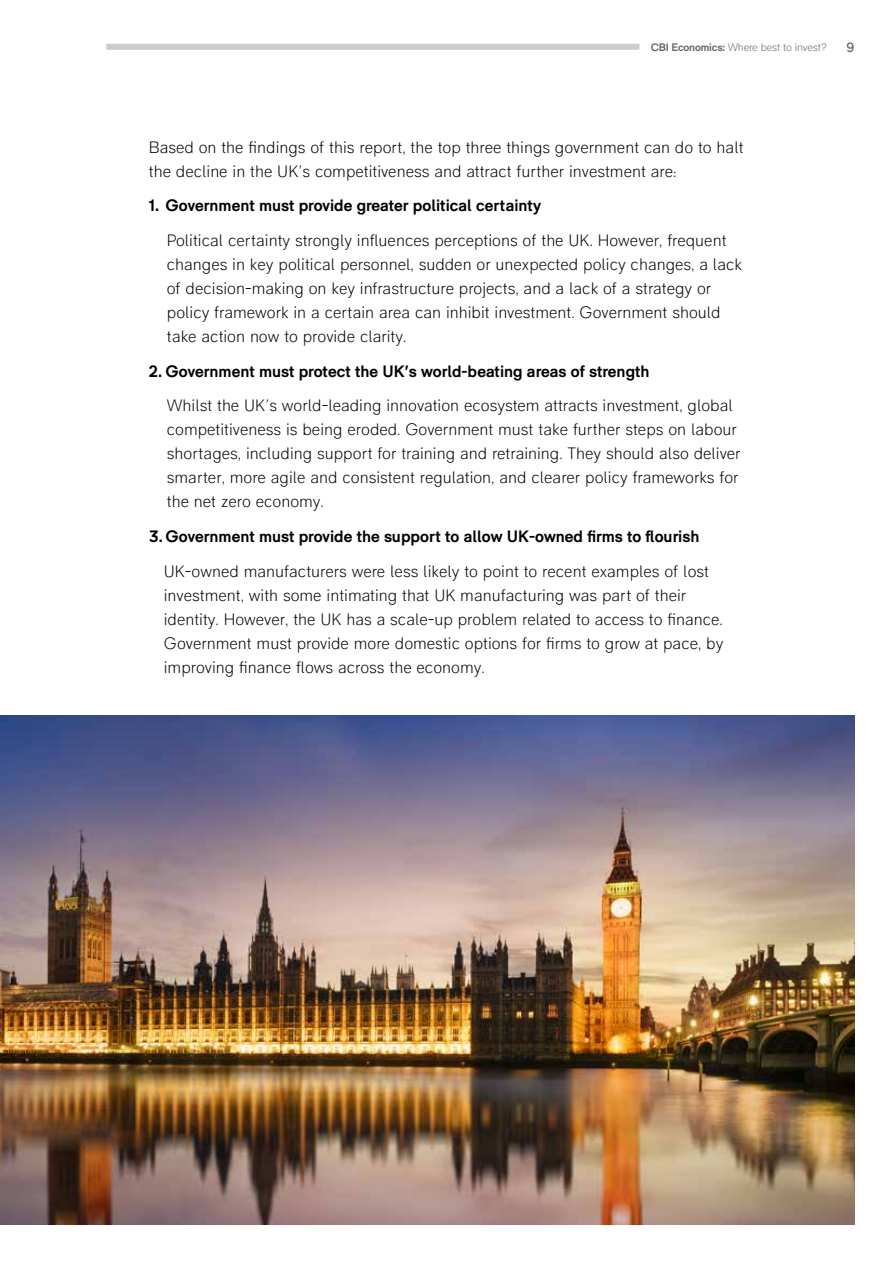
<style>
.page{position:relative;width:893px;height:1263px;background:#fff}
.page>*{position:absolute;margin:0;border:0;box-sizing:border-box;transform-origin:0 0}
.t1{font:300 16.5px/24px "RM Pro";color:#000}
.t2{font:700 16.5px "RM Pro";color:#000}
.t3{font:13.5px "RM Pro";color:#666}
.t4{font:300 10.8px "RM Pro";letter-spacing:-.015em;color:#666}
.s1{font-weight:700}
</style>
<div class="page">
<img style="left:0;top:715px;width:854px;height:510px">
<div style="left:106px;top:44px;width:533px;height:6px;background:#ccc"></div>
<p class="t4" style="left:651px;top:41px;width:178px"><span class="s1">CBI Economics:</span> Where best to invest?</p>
<p class="t3" style="left:846px;top:39px;width:9px">9</p>
<p class="t1" style="left:149px;top:136px;width:596px">Based on the findings of this report, the top three things government can do to halt the decline in the UK’s competitiveness and attract further investment are:</p>
<p class="t2" style="left:149px;top:196px;width:394px">1. Government must provide greater political certainty</p>
<p class="t1" style="left:167px;top:229px;width:577px">Political certainty strongly influences perceptions of the UK. However, frequent changes in key political personnel, sudden or unexpected policy changes, a lack of decision-making on key infrastructure projects, and a lack of a strategy or policy framework in a certain area can inhibit investment. Government should take action now to provide clarity.</p>
<p class="t2" style="left:149px;top:361px;width:502px">2. Government must protect the UK’s world-beating areas of strength</p>
<p class="t1" style="left:167px;top:394px;width:575px">Whilst the UK’s world-leading innovation ecosystem attracts investment, global competitiveness is being eroded. Government must take further steps on labour shortages, including support for training and retraining. They should also deliver smarter, more agile and consistent regulation, and clearer policy frameworks for the net zero economy.</p>
<p class="t2" style="left:149px;top:526px;width:552px">3. Government must provide the support to allow UK-owned firms to flourish</p>
<p class="t1" style="left:164px;top:559px;width:561px">UK-owned manufacturers were less likely to point to recent examples of lost investment, with some intimating that UK manufacturing was part of their identity. However, the UK has a scale-up problem related to access to finance.<br>Government must provide more domestic options for firms to grow at pace, by improving finance flows across the economy.</p>
</div>
